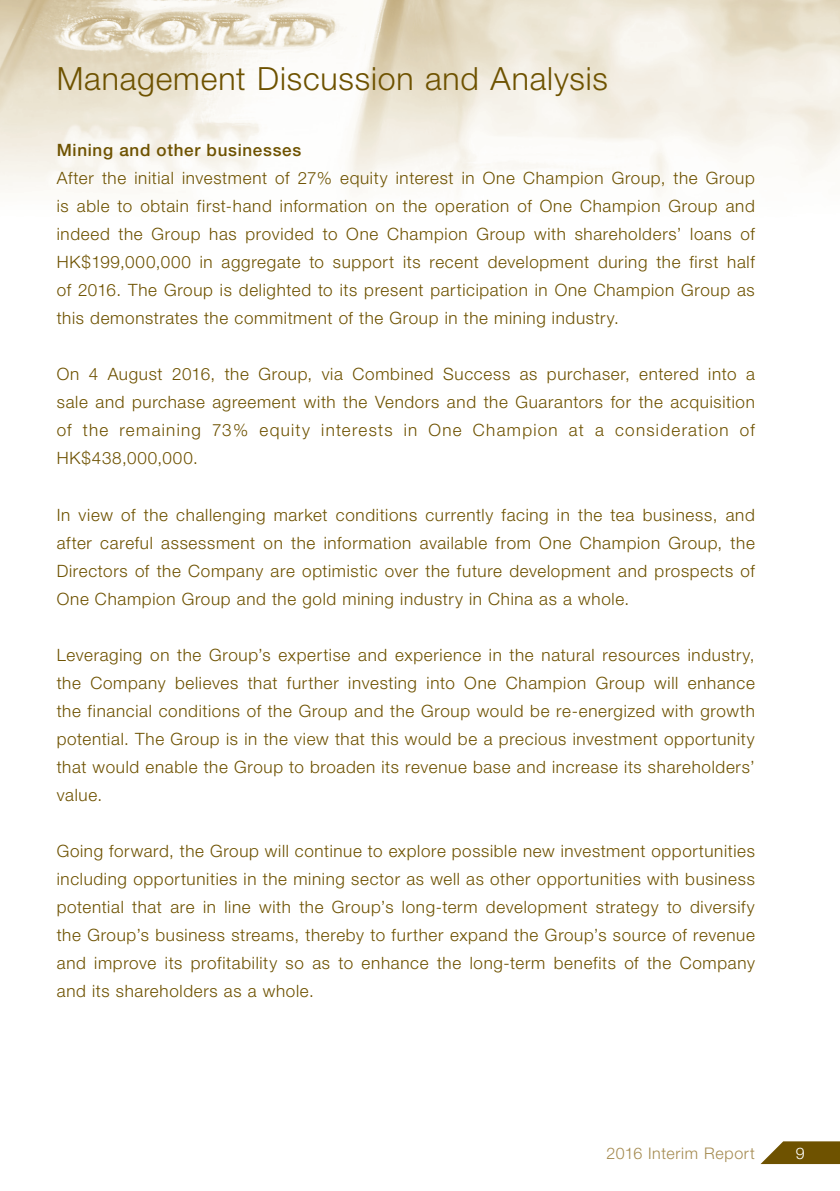
<style>
.page{position:relative;width:840px;height:1191px;background:#fff}
.page>*{position:absolute;margin:0;border:0;box-sizing:border-box;transform-origin:0 0}
.t1{font:300 32px "Helvetica Neue";letter-spacing:.025em;color:#6e5200}
.t2{font:300 17px/28px "Helvetica Neue";letter-spacing:.04em;color:#6e5200;text-align:justify}
.t3{font:500 17px "Helvetica Neue";letter-spacing:.04em;color:#6e5200}
.t4{font:300 16px "Helvetica Neue";letter-spacing:.04em;color:#a58b51}
.t5{font:300 16px "Helvetica Neue";color:#fff}
</style>
<div class="page">
<img style="left:0;top:0;width:839px;height:1165px">
<svg style="left:760px;top:1141px;width:79px;height:23px;background:#856e29"></svg>
<h1 class="t1" style="left:57px;top:67px;width:552px">Management Discussion and Analysis</h1>
<p class="t3" style="left:57px;top:144px;width:246px">Mining and other businesses</p>
<p class="t2" style="left:57px;top:166px;width:699px">After the initial investment of 27% equity interest in One Champion Group, the Group is able to obtain first-hand information on the operation of One Champion Group and indeed the Group has provided to One Champion Group with shareholders’ loans of HK$199,000,000 in aggregate to support its recent development during the first half of 2016. The Group is delighted to its present participation in One Champion Group as this demonstrates the commitment of the Group in the mining industry.</p>
<p class="t2" style="left:57px;top:362px;width:699px">On 4 August 2016, the Group, via Combined Success as purchaser, entered into a sale and purchase agreement with the Vendors and the Guarantors for the acquisition of the remaining 73% equity interests in One Champion at a consideration of HK$438,000,000.</p>
<p class="t2" style="left:57px;top:502px;width:699px">In view of the challenging market conditions currently facing in the tea business, and after careful assessment on the information available from One Champion Group, the Directors of the Company are optimistic over the future development and prospects of One Champion Group and the gold mining industry in China as a whole.</p>
<p class="t2" style="left:57px;top:642px;width:699px">Leveraging on the Group’s expertise and experience in the natural resources industry, the Company believes that further investing into One Champion Group will enhance the financial conditions of the Group and the Group would be re-energized with growth potential. The Group is in the view that this would be a precious investment opportunity that would enable the Group to broaden its revenue base and increase its shareholders’ value.</p>
<p class="t2" style="left:57px;top:838px;width:699px">Going forward, the Group will continue to explore possible new investment opportunities including opportunities in the mining sector as well as other opportunities with business potential that are in line with the Group’s long-term development strategy to diversify the Group’s business streams, thereby to further expand the Group’s source of revenue and improve its profitability so as to enhance the long-term benefits of the Company and its shareholders as a whole.</p>
<p class="t4" style="left:606px;top:1147px;width:150px">2016 Interim Report</p>
<p class="t5" style="left:795px;top:1147px;width:10px">9</p>
</div>
